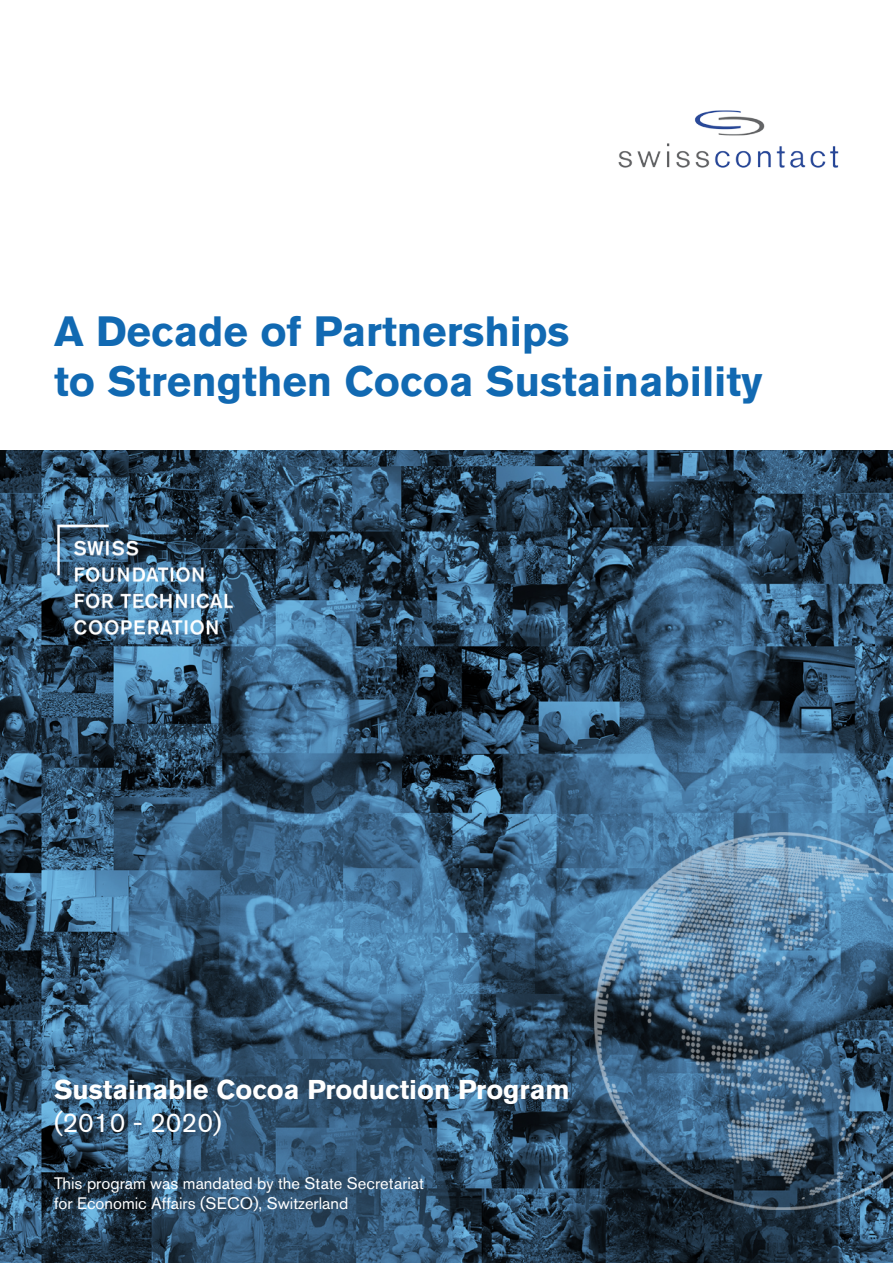
<style>
.page{position:relative;width:893px;height:1263px;background:#fff}
.page>*{position:absolute;margin:0;border:0;box-sizing:border-box;transform-origin:0 0}
.t1{font:700 42px/50.4px "Akzidenz Grotesk BQ";color:#1169b2}
.t2{font:700 27px "Akzidenz Grotesk BQ";color:#fff}
.t3{font:27px "Akzidenz Grotesk BQ";color:#fff}
.t4{font:16.5px/19.8px "Akzidenz Grotesk BQ";color:#fff}
</style>
<div class="page">
<img style="left:0;top:450px;width:893px;height:813px">
<img style="left:594px;top:832px;width:299px;height:377px">
<img style="left:618px;top:110px;width:221px;height:58px">
<img style="left:42px;top:510px;width:206px;height:140px">
<h1 class="t1" style="left:54px;top:306px;width:710px">A Decade of Partnerships<br>to Strengthen Cocoa Sustainability</h1>
<h2 class="t2" style="left:54px;top:1074px;width:517px">Sustainable Cocoa Production Program</h2>
<h2 class="t3" style="left:54px;top:1106px;width:169px">(2010 - 2020)</h2>
<p class="t4" style="left:54px;top:1173px;width:371px">This program was mandated by the State Secretariat for Economic Affairs (SECO), Switzerland</p>
</div>
